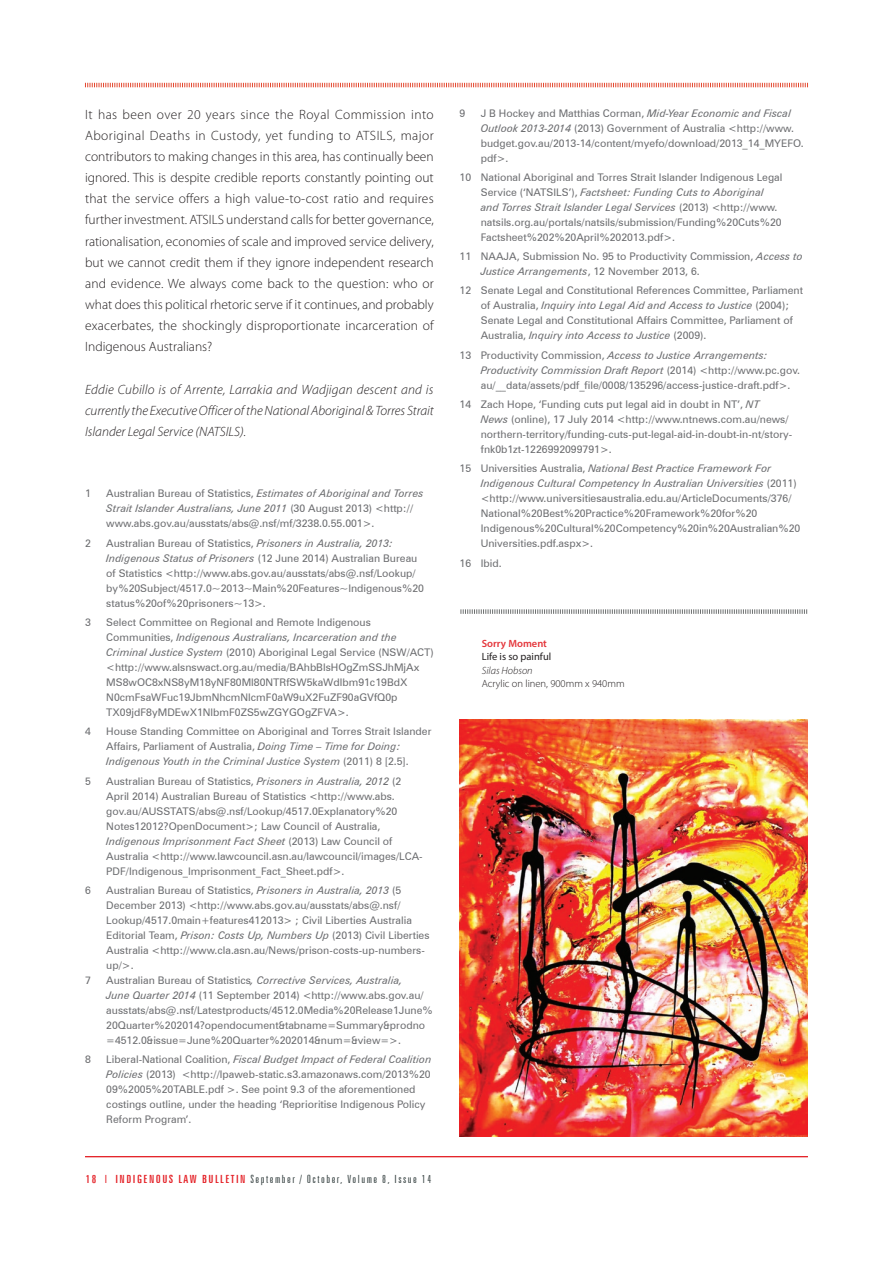
<style>
.page{position:relative;width:893px;height:1263px;background:#fff}
.page>*{position:absolute;margin:0;border:0;box-sizing:border-box;transform-origin:0 0}
.t1{font:300 13.5px/21.1px "Myriad Pro";letter-spacing:.01em;color:#231f20;text-align:justify}
.t2{font:italic 300 13.5px/21.1px "Myriad Pro";color:#231f20;text-align:justify}
.t3{font:300 extra-condensed 11.25px "Zurich BT";letter-spacing:.115em;color:#364141;scale:1.15 1}
.t4{font:10.5px/15px "Zurich BT";color:#6c6d70}
.t5{font:300 10.5px "Myriad Pro";color:#231f20}
.t6{font:10.5px "Myriad Pro";color:#231f20}
.t7{font:600 10.5px "Myriad Pro";color:#e4363b}
.t8{font:italic 300 10.5px "Myriad Pro";color:#231f20}
.s1{font-style:italic}
.s2{font-weight:400;color:#e41f25}
.s3{color:#e41f25}
</style>
<div class="page">
<svg style="left:85px;top:82px;width:723px;height:6px"></svg>
<hr style="left:85px;top:1156px;width:723px;height:1px;background:#e41f25">
<svg style="left:460px;top:609px;width:347px;height:5px"></svg>
<img style="left:459px;top:719px;width:349px;height:417px">
<p class="t1" style="left:85px;top:104px;width:350px">It has been over 20 years since the Royal Commission into Aboriginal Deaths in Custody, yet funding to ATSILS, major contributors to making changes in this area, has continually been ignored. This is despite credible reports constantly pointing out that the service offers a high value-to-cost ratio and requires further investment. ATSILS understand calls for better governance, rationalisation, economies of scale and improved service delivery, but we cannot credit them if they ignore independent research and evidence. We always come back to the question: who or what does this political rhetoric serve if it continues, and probably exacerbates, the shockingly disproportionate incarceration of Indigenous Australians?</p>
<p class="t2" style="left:85px;top:379px;width:350px">Eddie Cubillo is of Arrente, Larrakia and Wadjigan descent and is currently the Executive Officer of the National Aboriginal &amp; Torres Strait Islander Legal Service (NATSILS).</p>
<p class="t4" style="left:85px;top:486px;width:7px">1</p>
<p class="t4" style="left:106px;top:486px;width:319px">Australian Bureau of Statistics, <span class="s1">Estimates of Aboriginal and Torres<br>Strait Islander Australians, June 2011</span> (30 August 2013) &lt;http:// www.abs.gov.au/ausstats/abs@.nsf/mf/3238.0.55.001&gt;.</p>
<p class="t4" style="left:85px;top:535px;width:7px">2</p>
<p class="t4" style="left:106px;top:535px;width:319px">Australian Bureau of Statistics, <span class="s1">Prisoners in Australia, 2013:<br>Indigenous Status of Prisoners</span> (12 June 2014) Australian Bureau of Statistics &lt;http://www.abs.gov.au/ausstats/abs@.nsf/Lookup/ by%20Subject/4517.0~2013~Main%20Features~Indigenous%20 status%20of%20prisoners~13&gt;.</p>
<p class="t4" style="left:85px;top:615px;width:7px">3</p>
<p class="t4" style="left:106px;top:615px;width:329px">Select Committee on Regional and Remote Indigenous Communities, <span class="s1">Indigenous Australians, Incarceration and the Criminal Justice System</span> (2010) Aboriginal Legal Service (NSW/ACT) &lt;http://www.alsnswact.org.au/media/BAhbBlsHOgZmSSJhMjAx MS8wOC8xNS8yM18yNF80Ml80NTRfSW5kaWdlbm91c19BdX N0cmFsaWFuc19JbmNhcmNlcmF0aW9uX2FuZF90aGVfQ0p TX09jdF8yMDEwX1NlbmF0ZS5wZGYGOgZFVA&gt;.</p>
<p class="t4" style="left:85px;top:724px;width:7px">4</p>
<p class="t4" style="left:106px;top:724px;width:327px">House Standing Committee on Aboriginal and Torres Strait Islander<br>Affairs, Parliament of Australia, <span class="s1">Doing Time – Time for Doing:<br>Indigenous Youth in the Criminal Justice System</span> (2011) 8 [2.5].</p>
<p class="t4" style="left:85px;top:773px;width:7px">5</p>
<p class="t4" style="left:106px;top:773px;width:318px">Australian Bureau of Statistics, <span class="s1">Prisoners in Australia, 2012</span> (2<br>April 2014) Australian Bureau of Statistics &lt;http://www.abs. gov.au/AUSSTATS/abs@.nsf/Lookup/4517.0Explanatory%20<br>Notes12012?OpenDocument&gt;; Law Council of Australia, <span class="s1">Indigenous Imprisonment Fact Sheet</span> (2013) Law Council of Australia &lt;http://www.lawcouncil.asn.au/lawcouncil/images/LCA-PDF/Indigenous_Imprisonment_Fact_Sheet.pdf&gt;.</p>
<p class="t4" style="left:85px;top:882px;width:7px">6</p>
<p class="t4" style="left:106px;top:882px;width:325px">Australian Bureau of Statistics, <span class="s1">Prisoners in Australia, 2013</span> (5<br>December 2013) &lt;http://www.abs.gov.au/ausstats/abs@.nsf/ Lookup/4517.0main+features412013&gt; ; Civil Liberties Australia Editorial Team, <span class="s1">Prison: Costs Up, Numbers Up</span> (2013) Civil Liberties Australia &lt;http://www.cla.asn.au/News/prison-costs-up-numbers&shy;up/&gt;.</p>
<p class="t4" style="left:85px;top:972px;width:7px">7</p>
<p class="t4" style="left:106px;top:972px;width:328px">Australian Bureau of Statistics<span class="s1">, Corrective Services, Australia,<br>June Quarter 2014</span> (11 September 2014) &lt;http://www.abs.gov.au/ ausstats/abs@.nsf/Latestproducts/4512.0Media%20Release1June% 20Quarter%202014?opendocument&amp;tabname=Summary&amp;prodno =4512.0&amp;issue=June%20Quarter%202014&amp;num=&amp;view=&gt;.</p>
<p class="t4" style="left:85px;top:1052px;width:7px">8</p>
<p class="t4" style="left:106px;top:1052px;width:327px">Liberal-National Coalition, <span class="s1">Fiscal Budget Impact of Federal Coalition Policies</span> (2013) &lt;http://lpaweb-static.s3.amazonaws.com/2013%20<br>09%2005%20TABLE.pdf &gt;. See point 9.3 of the aforementioned costings outline, under the heading ‘Reprioritise Indigenous Policy Reform Program’.</p>
<p class="t3" style="left:86px;top:1172px;width:302px"><span class="s2">18</span> <span class="s3">I</span> <span class="s2">INDIGENOUS LAW BULLETIN</span> September / October, Volume 8, Issue 14</p>
<p class="t4" style="left:460px;top:105px;width:7px">9</p>
<p class="t4" style="left:481px;top:105px;width:325px">J B Hockey and Matthias Corman, <span class="s1">Mid-Year Economic and Fiscal Outlook 2013-2014</span> (2013) Government of Australia &lt;http://www. budget.gov.au/2013-14/content/myefo/download/2013_14_MYEFO. pdf&gt;.</p>
<p class="t4" style="left:481px;top:170px;width:303px;text-indent:-21px">10 National Aboriginal and Torres Strait Islander Indigenous Legal Service (‘NATSILS’), <span class="s1">Factsheet: Funding Cuts to Aboriginal and Torres Strait Islander Legal Services</span> (2013) &lt;http://www. natsils.org.au/portals/natsils/submission/Funding%20Cuts%20<br>Factsheet%202%20April%202013.pdf&gt;.</p>
<p class="t4" style="left:481px;top:249px;width:324px;text-indent:-21px">11 NAAJA, Submission No. 95 to Productivity Commission, <span class="s1">Access to<br>Justice Arrangements</span>, 12 November 2013, 6.</p>
<p class="t4" style="left:481px;top:283px;width:324px;text-indent:-21px">12 Senate Legal and Constitutional References Committee, Parliament of Australia, <span class="s1">Inquiry into Legal Aid and Access to Justice</span> (2004); Senate Legal and Constitutional Affairs Committee, Parliament of Australia, <span class="s1">Inquiry into Access to Justice</span> (2009).</p>
<p class="t4" style="left:481px;top:347px;width:321px;text-indent:-21px">13 Productivity Commission, <span class="s1">Access to Justice Arrangements:<br>Productivity Commission Draft Report</span> (2014) &lt;http://www.pc.gov. au/__data/assets/pdf_file/0008/135296/access-justice-draft.pdf&gt;.</p>
<p class="t4" style="left:481px;top:397px;width:313px;text-indent:-21px">14 Zach Hope, ‘Funding cuts put legal aid in doubt in NT’, <span class="s1">NT<br>News</span> (online), 17 July 2014 &lt;http://www.ntnews.com.au/news/ northern-territory/funding-cuts-put-legal-aid-in-doubt-in-nt/story&shy;fnk0b1zt-1226992099791&gt;.</p>
<p class="t4" style="left:481px;top:461px;width:321px;text-indent:-21px">15 Universities Australia, <span class="s1">National Best Practice Framework For Indigenous Cultural Competency In Australian Universities</span> (2011) &lt;http://www.universitiesaustralia.edu.au/ArticleDocuments/376/ National%20Best%20Practice%20Framework%20for%20<br>Indigenous%20Cultural%20Competency%20in%20Australian%20<br>Universities.pdf.aspx&gt;.</p>
<p class="t4" style="left:460px;top:555px;width:44px">16 Ibid.</p>
<p class="t7" style="left:482px;top:637px;width:67px">Sorry Moment</p>
<p class="t6" style="left:482px;top:650px;width:71px">Life is so painful</p>
<p class="t8" style="left:482px;top:665px;width:52px">Silas Hobson</p>
<p class="t5" style="left:482px;top:678px;width:144px">Acrylic on linen, 900mm x 940mm</p>
</div>
